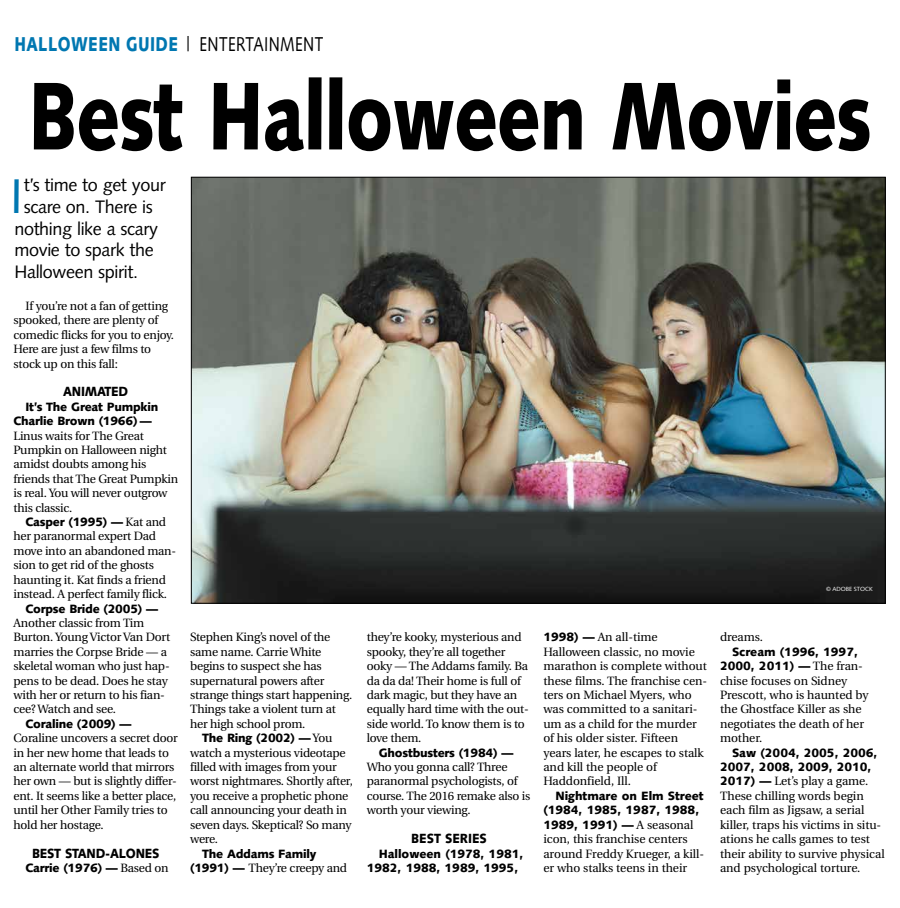
<style>
.page{position:relative;width:900px;height:908px;background:#fff}
.page>*{position:absolute;margin:0;border:0;box-sizing:border-box;transform-origin:0 0}
.t1{font:900 96px "Syntax";letter-spacing:-.015em;color:#000;scale:.77 1}
.t2{font:48.6px "Syntax";color:#0077b1}
.t3{font:900 20px "Syntax";letter-spacing:.025em;color:#0077b1;scale:.77 1}
.t4{font:18px "Syntax";letter-spacing:-.02em;color:#000}
.t5{font:900 13.3px "Syntax";letter-spacing:-.02em;color:#000;scale:.91 1}
.t6{font:12px/14.4px "Utopia";letter-spacing:-.02em;color:#000}
.t7{font:900 12px/14.4px "Syntax";letter-spacing:-.005em;color:#000}
.t8{font:6px "Syntax";color:#fff}
.s1{font-weight:400;color:#000}
.s2{font-family:"Utopia";font-weight:400}
.s3{font-family:"Syntax";font-weight:900}
</style>
<div class="page">
<img style="left:193px;top:179px;width:691px;height:422px">
<h3 class="t3" style="left:14px;top:32px;width:403px">HALLOWEEN GUIDE <span class="s1">| ENTERTAINMENT</span></h3>
<h1 class="t1" style="left:28px;top:59px;width:1097px">Best Halloween Movies</h1>
<h2 class="t2" style="left:10px;top:167px;width:15px">I</h2>
<h3 class="t4" style="left:24px;top:174px;width:143px">t’s time to get your</h3>
<h3 class="t4" style="left:24px;top:196px;width:131px">scare on. There is</h3>
<h3 class="t4" style="left:14px;top:218px;width:145px">nothing like a scary</h3>
<h3 class="t4" style="left:14px;top:239px;width:141px">movie to spark the</h3>
<h3 class="t4" style="left:14px;top:261px;width:125px">Halloween spirit.</h3>
<p class="t6" style="left:14px;top:299px;width:162px;text-indent:12px">If you’re not a fan of getting spooked, there are plenty of comedic flicks for you to enjoy.<br>Here are just a few films to stock up on this fall:</p>
<p class="t5" style="left:63px;top:384px;width:73px">ANIMATED</p>
<p class="t7" style="left:14px;top:399px;width:146px;text-indent:12px">It’s The Great Pumpkin<br>Charlie Brown (1966) —</p>
<p class="t6" style="left:14px;top:428px;width:166px">Linus waits for The Great<br>Pumpkin on Halloween night amidst doubts among his friends that The Great Pumpkin is real. You will never outgrow this classic.</p>
<p class="t7" style="left:26px;top:514px;width:142px">Casper (1995) — <span class="s2">Kat and</span></p>
<p class="t6" style="left:14px;top:529px;width:164px">her paranormal expert Dad move into an abandoned man&shy;sion to get rid of the ghosts haunting it. Kat finds a friend instead. A perfect family flick.</p>
<p class="t7" style="left:26px;top:601px;width:134px">Corpse Bride (2005) —</p>
<p class="t6" style="left:14px;top:615px;width:158px">Another classic from Tim<br>Burton. Young Victor Van Dort marries the Corpse Bride — a skeletal woman who just hap&shy;pens to be dead. Does he stay with her or return to his fian&shy;cee? Watch and see.</p>
<p class="t7" style="left:26px;top:716px;width:108px">Coraline (2009) —</p>
<p class="t6" style="left:14px;top:731px;width:166px">Coraline uncovers a secret door in her new home that leads to an alternate world that mirrors her own — but is slightly differ&shy;ent. It seems like a better place, until her Other Family tries to hold her hostage.</p>
<p class="t5" style="left:32px;top:844px;width:142px">BEST STAND-ALONES</p>
<p class="t7" style="left:26px;top:860px;width:145px">Carrie (1976) — <span class="s2">Based on</span></p>
<p class="t6" style="left:190px;top:630px;width:164px">Stephen King’s novel of the same name. Carrie White begins to suspect she has supernatural powers after strange things start happening.<br>Things take a violent turn at her high school prom.</p>
<p class="t7" style="left:202px;top:730px;width:132px">The Ring (2002) — <span class="s2">You</span></p>
<p class="t6" style="left:190px;top:745px;width:164px">watch a mysterious videotape filled with images from your worst nightmares. Shortly after, you receive a prophetic phone call announcing your death in seven days. Skeptical? So many were.</p>
<p class="t7" style="left:202px;top:845px;width:116px">The Addams Family</p>
<p class="t6" style="left:190px;top:860px;width:158px"><span class="s3">(1991) —</span> They’re creepy and</p>
<p class="t8" style="left:826px;top:585px;width:48px">© ADOBE STOCK</p>
<p class="t6" style="left:367px;top:630px;width:163px">they’re kooky, mysterious and spooky, they’re all together ooky — The Addams family. Ba da da da! Their home is full of dark magic, but they have an equally hard time with the out&shy;side world. To know them is to love them.</p>
<p class="t7" style="left:379px;top:745px;width:136px">Ghostbusters (1984) —</p>
<p class="t6" style="left:367px;top:759px;width:165px">Who you gonna call? Three paranormal psychologists, of course. The 2016 remake also is worth your viewing.</p>
<p class="t5" style="left:411px;top:830px;width:85px">BEST SERIES</p>
<p class="t7" style="left:367px;top:845px;width:158px;text-indent:12px">Halloween (1978, 1981,<br>1982, 1988, 1989, 1995,</p>
<p class="t6" style="left:543px;top:630px;width:165px"><span class="s3">1998) —</span> An all-time<br>Halloween classic, no movie marathon is complete without these films. The franchise cen&shy;ters on Michael Myers, who was committed to a sanitari&shy;um as a child for the murder of his older sister. Fifteen years later, he escapes to stalk and kill the people of<br>Haddonfield, Ill.</p>
<p class="t7" style="left:543px;top:788px;width:162px;text-indent:12px">Nightmare on Elm Street (1984, 1985, 1987, 1988,<br>1989, 1991) — <span class="s2">A seasonal</span></p>
<p class="t6" style="left:543px;top:831px;width:162px">icon, this franchise centers around Freddy Krueger, a kill&shy;er who stalks teens in their</p>
<p class="t6" style="left:720px;top:630px;width:44px">dreams.</p>
<p class="t7" style="left:720px;top:644px;width:144px;text-align:center">Scream (1996, 1997,<br>2000, 2011) — <span class="s2">The fran-</span></p>
<p class="t6" style="left:720px;top:673px;width:150px">chise focuses on Sidney<br>Prescott, who is haunted by the Ghostface Killer as she negotiates the death of her mother.</p>
<p class="t7" style="left:720px;top:745px;width:159px;text-indent:12px">Saw (2004, 2005, 2006,<br>2007, 2008, 2009, 2010,</p>
<p class="t6" style="left:720px;top:774px;width:166px"><span class="s3">2017) —</span> Let’s play a game.<br>These chilling words begin each film as Jigsaw, a serial killer, traps his victims in situ&shy;ations he calls games to test their ability to survive physical and psychological torture.</p>
</div>
